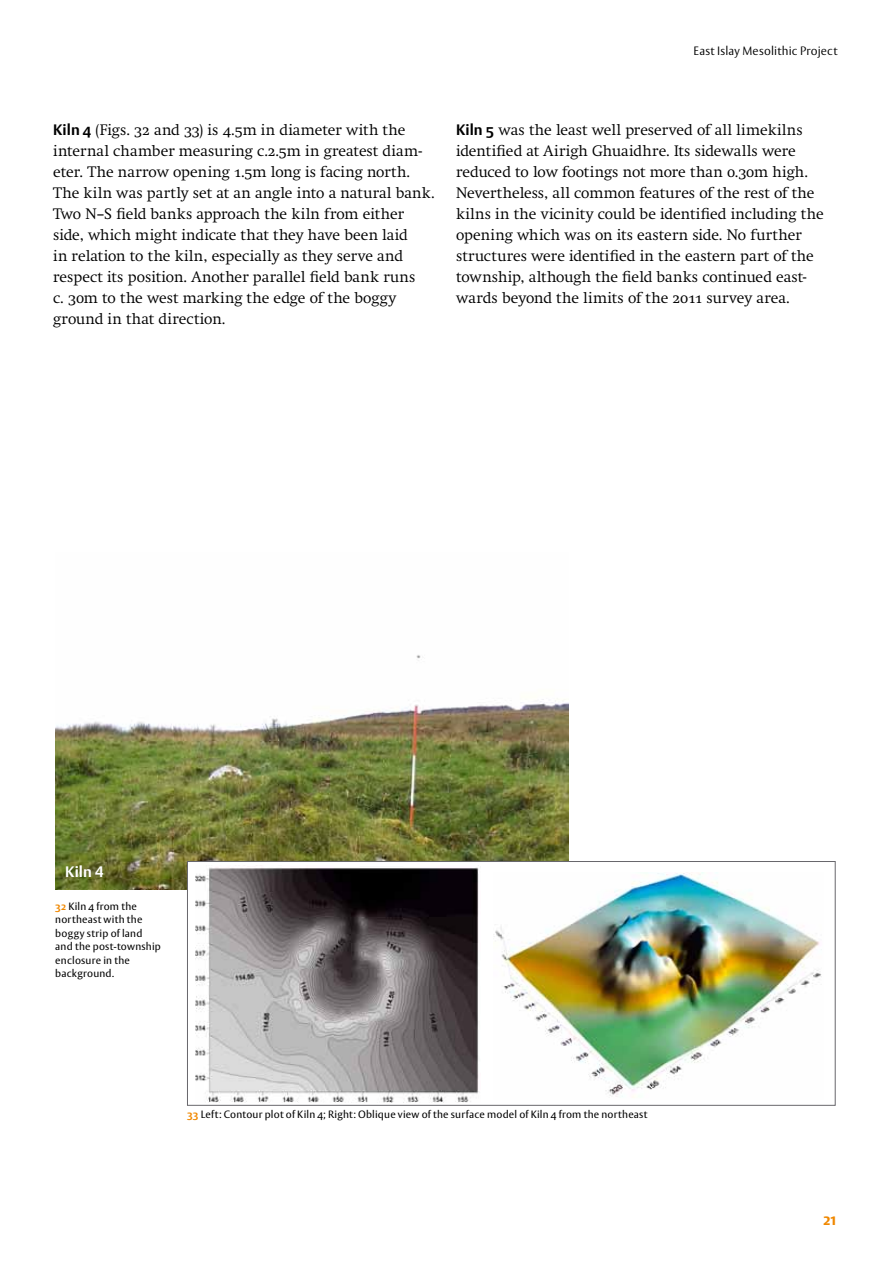
<style>
.page{position:relative;width:893px;height:1263px;background:#fff}
.page>*{position:absolute;margin:0;border:0;box-sizing:border-box;transform-origin:0 0}
.t1{font:15px/21px "Rdg Swift";letter-spacing:.005em;color:#000}
.t2{font:700 15px "Rdg Vesta";color:#fff}
.t3{font:12px "Rdg Vesta";letter-spacing:.015em;color:#000}
.t4{font:700 12px "Rdg Vesta 3";color:#f08800}
.t5{font:10.5px/13.5px "Rdg Vesta 2";letter-spacing:.02em;color:#000}
.s1{font-family:"Rdg Vesta";font-weight:700}
.s2{font-family:"Rdg Vesta";font-weight:700;color:#f08800}
</style>
<div class="page">
<img style="left:55px;top:655px;width:513px;height:234px">
<div style="left:187px;top:861px;width:648px;height:244px;background:#fff"></div>
<img style="left:196px;top:865px;width:283px;height:237px">
<div style="left:187px;top:861px;width:649px;height:245px;border:1px solid #68676c"></div>
<img style="left:493px;top:873px;width:329px;height:225px">
<p class="t3" style="left:694px;top:44px;width:146px">East Islay Mesolithic Project</p>
<p class="t1" style="left:53px;top:119px;width:383px"><span class="s1">Kiln 4</span> (Figs. 32 and 33) is 4.5m in diameter with the internal chamber measuring c.2.5m in greatest diam&shy;eter. The narrow opening 1.5m long is facing north.<br>The kiln was partly set at an angle into a natural bank.<br>Two N–S field banks approach the kiln from either side, which might indicate that they have been laid<br>in relation to the kiln, especially as they serve and respect its position. Another parallel field bank runs<br>c. 30m to the west marking the edge of the boggy ground in that direction.</p>
<p class="t1" style="left:456px;top:119px;width:369px"><span class="s1">Kiln 5</span> was the least well preserved of all limekilns identified at Airigh Ghuaidhre. Its sidewalls were reduced to low footings not more than 0.30m high.<br>Nevertheless, all common features of the rest of the kilns in the vicinity could be identified including the opening which was on its eastern side. No further structures were identified in the eastern part of the township, although the field banks continued east&shy;wards beyond the limits of the 2011 survey area.</p>
<p class="t2" style="left:65px;top:862px;width:40px">Kiln 4</p>
<p class="t5" style="left:55px;top:900px;width:107px"><span class="s2">32</span> Kiln 4 from the northeast with the boggy strip of land and the post-township enclosure in the background.</p>
<p class="t5" style="left:187px;top:1108px;width:462px"><span class="s2">33</span> Left: Contour plot of Kiln 4; Right: Oblique view of the surface model of Kiln 4 from the northeast</p>
<p class="t4" style="left:823px;top:1214px;width:15px">21</p>
</div>
